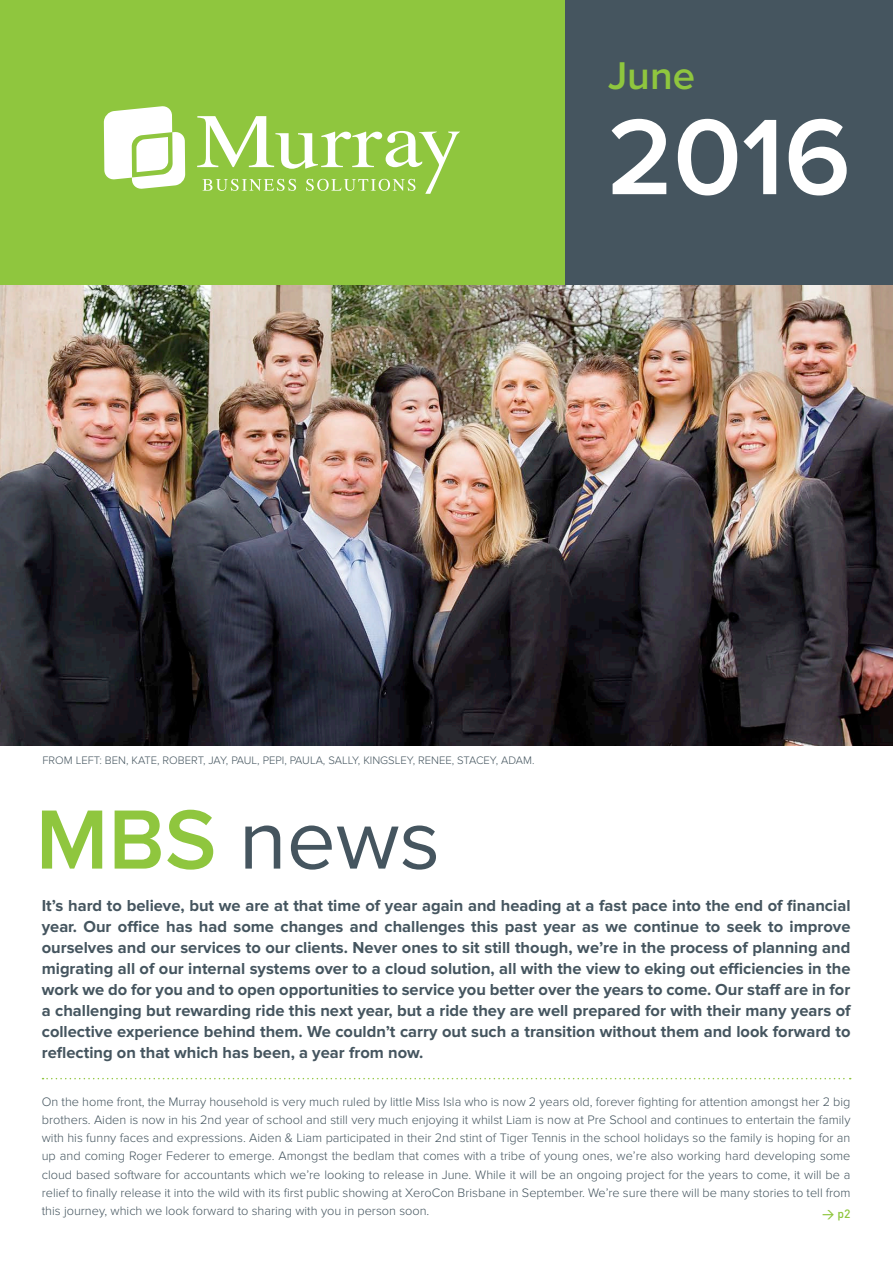
<style>
.page{position:relative;width:893px;height:1263px;background:#fff}
.page>*{position:absolute;margin:0;border:0;box-sizing:border-box;transform-origin:0 0}
.t1{font:600 111.3px "Proxima Nova";color:#fff}
.t2{font:87px "Proxima Nova";color:#45555f}
.t3{font:600 40.05px "Proxima Nova";color:#8fc63e}
.t4{font:700 16.5px/21px "Proxima Nova";color:#45555f;text-align:justify}
.t5{font:300 12.75px/18px "Proxima Nova";color:#45555f;text-align:justify}
.t6{font:500 12px "DIN";color:#8fc63e}
.t7{font:300 11.25px "Proxima Nova";color:#45555f}
.s1{font-weight:600;color:#8fc63e}
</style>
<div class="page">
<div style="left:0;top:0;width:566px;height:285px;background:#8fc63e"></div>
<div style="left:566px;top:0;width:327px;height:285px;background:#45555f"></div>
<svg style="left:43px;top:1078px;width:808px;height:1px"></svg>
<svg style="left:197px;top:116px;width:263px;height:78px"></svg>
<svg style="left:104px;top:106px;width:81px;height:83px"></svg>
<img style="left:0;top:285px;width:893px;height:460px">
<h3 class="t3" style="left:608px;top:53px;width:89px">June</h3>
<h1 class="t1" style="left:607px;top:93px;width:245px">2016</h1>
<p class="t7" style="left:43px;top:754px;width:493px">FROM LEFT: BEN, KATE, ROBERT, JAY, PAUL, PEPI, PAULA, SALLY, KINGSLEY, RENEE, STACEY, ADAM.</p>
<h2 class="t2" style="left:36px;top:790px;width:406px"><span class="s1">MBS</span> news</h2>
<p class="t4" style="left:42px;top:895px;width:810px">It’s hard to believe, but we are at that time of year again and heading at a fast pace into the end of financial year. Our office has had some changes and challenges this past year as we continue to seek to improve ourselves and our services to our clients. Never ones to sit still though, we’re in the process of planning and migrating all of our internal systems over to a cloud solution, all with the view to eking out efficiencies in the work we do for you and to open opportunities to service you better over the years to come. Our staff are in for a challenging but rewarding ride this next year, but a ride they are well prepared for with their many years of collective experience behind them. We couldn’t carry out such a transition without them and look forward to reflecting on that which has been, a year from now.</p>
<p class="t5" style="left:42px;top:1093px;width:810px">On the home front, the Murray household is very much ruled by little Miss Isla who is now 2 years old, forever fighting for attention amongst her 2 big brothers. Aiden is now in his 2nd year of school and still very much enjoying it whilst Liam is now at Pre School and continues to entertain the family with his funny faces and expressions. Aiden &amp; Liam participated in their 2nd stint of Tiger Tennis in the school holidays so the family is hoping for an up and coming Roger Federer to emerge. Amongst the bedlam that comes with a tribe of young ones, we’re also working hard developing some cloud based software for accountants which we’re looking to release in June. While it will be an ongoing project for the years to come, it will be a relief to finally release it into the wild with its first public showing at XeroCon Brisbane in September. We’re sure there will be many stories to tell from this journey, which we look forward to sharing with you in person soon.</p>
<p class="t6" style="left:822px;top:1206px;width:30px">&gt; p2</p>
</div>
